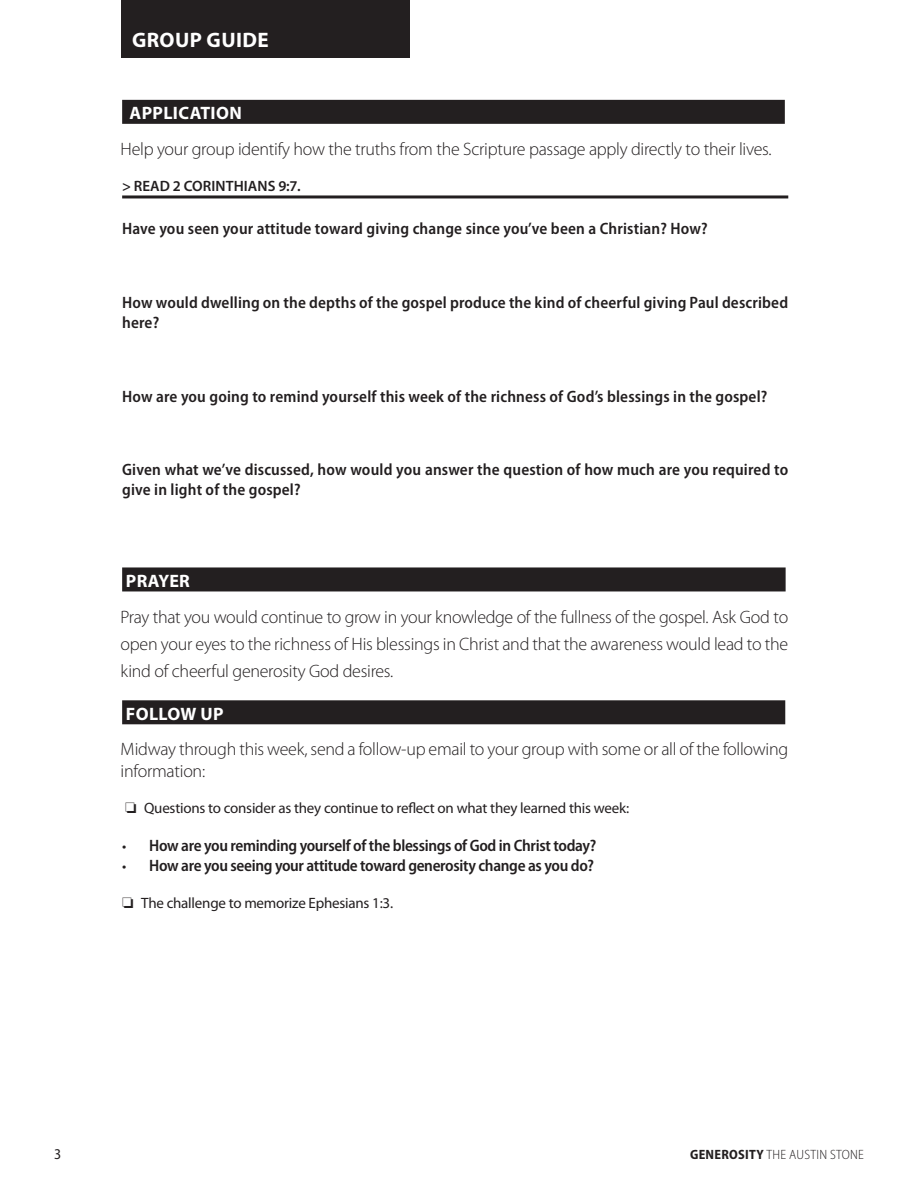
<style>
.page{position:relative;width:918px;height:1188px;background:#fff}
.page>*{position:absolute;margin:0;border:0;box-sizing:border-box;transform-origin:0 0}
.t1{font:700 21px "Myriad Pro";letter-spacing:.02em;color:#fff}
.t2{font:300 18px/27px "Myriad Pro";letter-spacing:-.015em;color:#231f20;text-align:justify}
.t3{font:700 18px "Myriad Pro";letter-spacing:.02em;color:#fff}
.t4{font:600 semi-condensed 16.5px/19.8px "Myriad Pro";letter-spacing:.01em;color:#231f20}
.t5{font:600 semi-condensed 16.5px "Myriad Pro";letter-spacing:-.02em;color:#231f20}
.t6{font:15px "Myriad Pro";letter-spacing:-.015em;color:#231f20}
.t7{font:600 15px "Myriad Pro";letter-spacing:.005em;color:#231f20}
.t8{font:semi-condensed 15px "Myriad Pro";color:#231f20}
.t9{font:300 semi-condensed 13.5px "Myriad Pro";letter-spacing:.02em;color:#231f20}
.s1{font-weight:400;font-stretch:normal;font-size:15px}
.s2{font-weight:700}
</style>
<div class="page">
<div style="left:122px;top:100px;width:663px;height:24px;background:#231f20"></div>
<hr style="left:122px;top:195px;width:666px;height:3px;background:#231f20">
<div style="left:122px;top:567px;width:664px;height:24px;background:#231f20"></div>
<div style="left:122px;top:700px;width:663px;height:24px;background:#231f20"></div>
<div style="left:121px;top:0;width:289px;height:57px;background:#231f20"></div>
<p class="t1" style="left:132px;top:28px;width:138px">GROUP GUIDE</p>
<p class="t3" style="left:130px;top:103px;width:114px">APPLICATION</p>
<p class="t2" style="left:121px;top:136px;width:653px">Help your group identify how the truths from the Scripture passage apply directly to their lives.</p>
<p class="t7" style="left:122px;top:178px;width:180px">&gt; READ 2 CORINTHIANS 9:7.</p>
<p class="t4" style="left:122px;top:219px;width:587px">Have you seen your attitude toward giving change since you’ve been a Christian? How?</p>
<p class="t4" style="left:122px;top:293px;width:668px">How would dwelling on the depths of the gospel produce the kind of cheerful giving Paul described here?</p>
<p class="t4" style="left:122px;top:386px;width:647px">How are you going to remind yourself this week of the richness of God’s blessings in the gospel?</p>
<p class="t4" style="left:122px;top:460px;width:668px">Given what we’ve discussed, how would you answer the question of how much are you required to give in light of the gospel?</p>
<p class="t3" style="left:126px;top:571px;width:66px">PRAYER</p>
<p class="t2" style="left:121px;top:603px;width:669px">Pray that you would continue to grow in your knowledge of the fullness of the gospel. Ask God to open your eyes to the richness of His blessings in Christ and that the awareness would lead to the kind of cheerful generosity God desires.</p>
<p class="t3" style="left:126px;top:704px;width:99px">FOLLOW UP</p>
<p class="t2" style="left:121px;top:739px;width:669px;line-height:21.6px">Midway through this week, send a follow-up email to your group with some or all of the following information:</p>
<p class="t6" style="left:125px;top:800px;width:506px">❏ Questions to consider as they continue to reflect on what they learned this week:</p>
<p class="t5" style="left:122px;top:836px;width:476px"><span class="s1">•</span> How are you reminding yourself of the blessings of God in Christ today?</p>
<p class="t5" style="left:122px;top:856px;width:474px"><span class="s1">•</span> How are you seeing your attitude toward generosity change as you do?</p>
<p class="t6" style="left:122px;top:895px;width:272px">❏ The challenge to memorize Ephesians 1:3.</p>
<p class="t8" style="left:54px;top:1146px;width:9px">3</p>
<p class="t9" style="left:690px;top:1147px;width:175px"><span class="s2">GENEROSITY</span> THE AUSTIN STONE</p>
</div>
